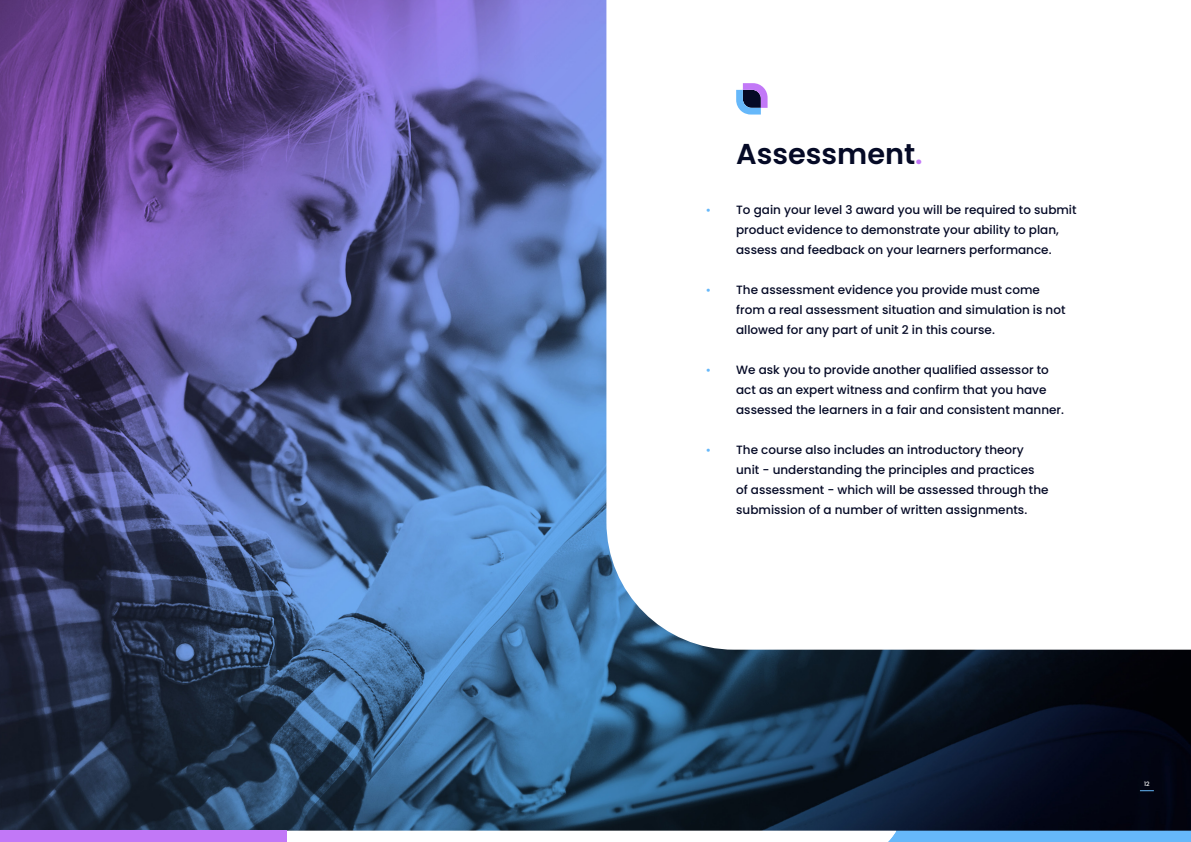
<style>
.page{position:relative;width:1191px;height:842px;background:#fff}
.page>*{position:absolute;margin:0;border:0;box-sizing:border-box;transform-origin:0 0}
.t1{font:600 28.8px "Poppins";color:#050a26}
.t2{font:500 12px/20px "Poppins";color:#050a26}
.t3{font:12px "Montserrat";color:#66b8fa}
.t4{font:500 6px "Poppins";color:#fff}
.s1{color:#c278f7}
</style>
<div class="page">
<img style="left:0;top:0;width:1191px;height:831px">
<svg style="left:606px;top:0;width:585px;height:650px"></svg>
<div style="left:888px;top:831px;width:303px;height:11px;background:#66b8fa"></div>
<div style="left:0;top:831px;width:287px;height:11px;background:#c278f7"></div>
<svg style="left:1140px;top:790px;width:13px;height:1px"></svg>
<svg style="left:736px;top:83px;width:31px;height:32px"></svg>
<p class="t3" style="left:706px;top:203px;width:7px">•</p>
<p class="t3" style="left:706px;top:283px;width:7px">•</p>
<p class="t3" style="left:706px;top:363px;width:7px">•</p>
<p class="t3" style="left:706px;top:443px;width:7px">•</p>
<p class="t1" style="left:736px;top:137px;width:188px">Assessment<span class="s1">.</span></p>
<p class="t2" style="left:736px;top:200px;width:342px">To gain your level 3 award you will be required to submit product evidence to demonstrate your ability to plan, assess and feedback on your learners performance.</p>
<p class="t2" style="left:736px;top:280px;width:305px">The assessment evidence you provide must come</p>
<p class="t2" style="left:736px;top:300px;width:331px">from a real assessment situation and simulation is not allowed for any part of unit 2 in this course.</p>
<p class="t2" style="left:736px;top:360px;width:329px">We ask you to provide another qualified assessor to act as an expert witness and confirm that you have assessed the learners in a fair and consistent manner.</p>
<p class="t2" style="left:736px;top:440px;width:314px">The course also includes an introductory theory unit - understanding the principles and practices of assessment - which will be assessed through the submission of a number of written assignments.</p>
<p class="t4" style="left:1144px;top:781px;width:7px">12</p>
</div>
